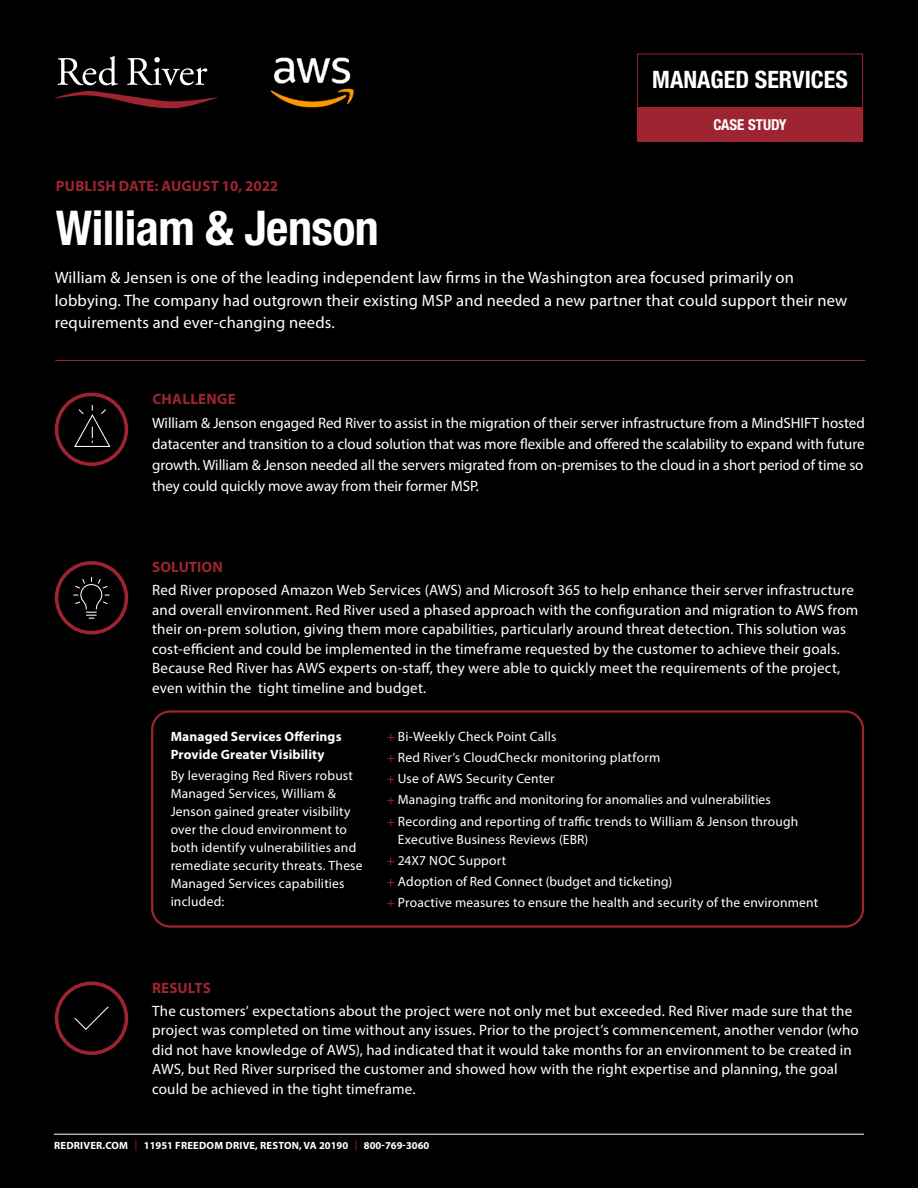
<style>
.page{position:relative;width:918px;height:1188px;background:#000}
.page>*{position:absolute;margin:0;border:0;box-sizing:border-box;transform-origin:0 0}
.t1{font:700 condensed 48px "Helvetica Neue";letter-spacing:-.01em;color:#fff}
.t2{font:700 condensed 24px "Helvetica Neue";color:#fff}
.t3{font:16.5px/22.5px "Myriad Pro";letter-spacing:.01em;color:#fff}
.t4{font:15px/19.5px "Myriad Pro";letter-spacing:.01em;color:#fff}
.t5{font:700 15px "Myriad Pro";letter-spacing:.01em;color:#9e2432}
.t6{font:700 condensed 15px "Helvetica Neue";color:#fff}
.t7{font:13.5px/18px "Myriad Pro";letter-spacing:.01em;color:#fff}
.t8{font:700 13.5px/18px "Myriad Pro";letter-spacing:.01em;color:#fff}
.t9{font:700 10.5px "Myriad Pro";letter-spacing:.02em;color:#fff}
.s1{color:#9e2432}
.s2{font-weight:400;color:#9e2432}
</style>
<div class="page">
<svg style="left:55px;top:56px;width:162px;height:52px"></svg>
<div style="left:637px;top:54px;width:226px;height:88px;border:1px solid #9e2432"></div>
<div style="left:637px;top:107px;width:226px;height:35px;background:#9e2432"></div>
<img style="left:270px;top:57px;width:84px;height:51px">
<div style="left:55px;top:393px;width:73px;height:73px;border:4px solid #9e2432;border-radius:50%"></div>
<svg style="left:74px;top:405px;width:37px;height:42px"></svg>
<hr style="left:55px;top:360px;width:810px;height:1px;background:#9e2432">
<div style="left:151px;top:710px;width:713px;height:218px;border:2px solid #9e2432;border-radius:18px"></div>
<div style="left:55px;top:561px;width:73px;height:74px;border:4px solid #9e2432;border-radius:50%"></div>
<svg style="left:73px;top:577px;width:37px;height:42px"></svg>
<svg style="left:74px;top:1006px;width:35px;height:24px"></svg>
<div style="left:55px;top:982px;width:73px;height:73px;border:4px solid #9e2432;border-radius:50%"></div>
<hr style="left:54px;top:1134px;width:810px;height:1px;background:#fff">
<p class="t5" style="left:56px;top:176px;width:224px">PUBLISH DATE: AUGUST 10, 2022</p>
<h2 class="t2" style="left:652px;top:65px;width:197px">MANAGED SERVICES</h2>
<p class="t6" style="left:713px;top:116px;width:75px">CASE STUDY</p>
<h1 class="t1" style="left:56px;top:198px;width:325px">William &amp; Jenson</h1>
<p class="t3" style="left:55px;top:266px;width:794px">William &amp; Jensen is one of the leading independent law firms in the Washington area focused primarily on lobbying. The company had outgrown their existing MSP and needed a new partner that could support their new requirements and ever-changing needs.</p>
<p class="t5" style="left:152px;top:389px;width:85px">CHALLENGE</p>
<p class="t4" style="left:152px;top:412px;width:714px;line-height:21px;text-align:justify">William &amp; Jenson engaged Red River to assist in the migration of their server infrastructure from a MindSHIFT hosted datacenter and transition to a cloud solution that was more flexible and offered the scalability to expand with future growth. William &amp; Jenson needed all the servers migrated from on-premises to the cloud in a short period of time so they could quickly move away from their former MSP.</p>
<p class="t5" style="left:152px;top:557px;width:72px">SOLUTION</p>
<p class="t4" style="left:152px;top:580px;width:708px">Red River proposed Amazon Web Services (AWS) and Microsoft 365 to help enhance their server infrastructure and overall environment. Red River used a phased approach with the configuration and migration to AWS from their on-prem solution, giving them more capabilities, particularly around threat detection. This solution was cost-efficient and could be implemented in the timeframe requested by the customer to achieve their goals.<br>Because Red River has AWS experts on-staff, they were able to quickly meet the requirements of the project, even within the tight timeline and budget.</p>
<p class="t8" style="left:171px;top:727px;width:172px">Managed Services Offerings<br>Provide Greater Visibility</p>
<p class="t7" style="left:171px;top:766px;width:193px">By leveraging Red Rivers robust<br>Managed Services, William &amp;<br>Jenson gained greater visibility over the cloud environment to both identify vulnerabilities and remediate security threats. These<br>Managed Services capabilities included:</p>
<p class="t7" style="left:387px;top:725px;width:413px;line-height:21.3px"><span class="s1">+</span> Bi-Weekly Check Point Calls<br><span class="s1">+</span> Red River’s CloudCheckr monitoring platform<br><span class="s1">+</span> Use of AWS Security Center<br><span class="s1">+</span> Managing traffic and monitoring for anomalies and vulnerabilities<br><span class="s1">+</span> Recording and reporting of traffic trends to William &amp; Jenson through</p>
<p class="t7" style="left:387px;top:828px;width:433px;line-height:21.3px;text-indent:11px">Executive Business Reviews (EBR)<br><span class="s1">+</span> 24X7 NOC Support<br><span class="s1">+</span> Adoption of Red Connect (budget and ticketing)<br><span class="s1">+</span> Proactive measures to ensure the health and security of the environment</p>
<p class="t5" style="left:152px;top:978px;width:60px">RESULTS</p>
<p class="t4" style="left:152px;top:1000px;width:708px">The customers’ expectations about the project were not only met but exceeded. Red River made sure that the project was completed on time without any issues. Prior to the project’s commencement, another vendor (who did not have knowledge of AWS), had indicated that it would take months for an environment to be created in AWS, but Red River surprised the customer and showed how with the right expertise and planning, the goal could be achieved in the tight timeframe.</p>
<p class="t9" style="left:54px;top:1139px;width:377px">REDRIVER.COM <span class="s2">|</span> 11951 FREEDOM DRIVE, RESTON, VA 20190 <span class="s2">|</span> 800-769-3060</p>
</div>
